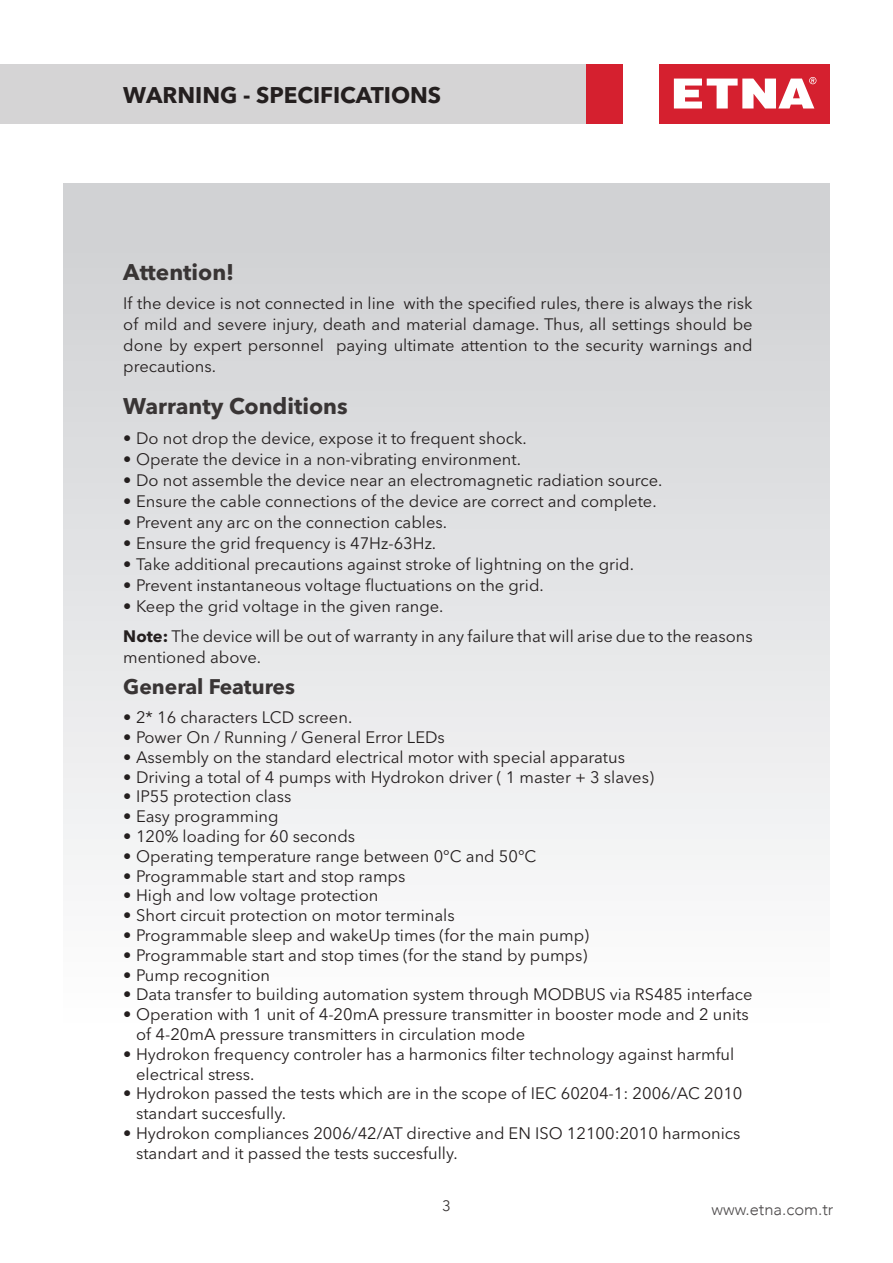
<style>
.page{position:relative;width:893px;height:1263px;background:#fff}
.page>*{position:absolute;margin:0;border:0;box-sizing:border-box;transform-origin:0 0}
.t1{font:700 22.5px "Avenir Next LT Pro";color:#393535}
.t2{font:700 22.5px "Avenir Next LT Pro";color:#241f1f}
.t3{font:700 21px "Avenir Next LT Pro";color:#393535}
.t4{font:16.5px/19.8px "Avenir Next LT Pro";color:#241f1f}
.t5{font:300 16.5px "Avenir";color:#4e4b4c}
.t6{font:15px "Avenir Next LT Pro";color:#393535}
.s1{font-weight:700}
</style>
<div class="page">
<div style="left:0;top:64px;width:587px;height:59px;background:#d5d4d5"></div>
<div style="left:587px;top:64px;width:36px;height:59px;background:#d5202f"></div>
<div style="left:659px;top:64px;width:170px;height:59px;background:#d5202f"></div>
<svg style="left:674px;top:77px;width:142px;height:32px"></svg>
<div style="left:64px;top:183px;width:765px;height:1016px;background:linear-gradient(to bottom,#ced0d2,#fff)"></div>
<h1 class="t2" style="left:123px;top:81px;width:319px">WARNING - SPECIFICATIONS</h1>
<h1 class="t1" style="left:123px;top:258px;width:113px">Attention!</h1>
<p class="t4" style="left:123px;top:293px;width:631px;line-height:21px;text-align:justify">If the device is not connected in line with the specified rules, there is always the risk of mild and severe injury, death and material damage. Thus, all settings should be done by expert personnel paying ultimate attention to the security warnings and precautions.</p>
<h1 class="t1" style="left:123px;top:393px;width:226px">Warranty Conditions</h1>
<p class="t4" style="left:123px;top:428px;width:405px">• Do not drop the device, expose it to frequent shock.</p>
<p class="t4" style="left:123px;top:449px;width:399px">• Operate the device in a non-vibrating environment.</p>
<p class="t4" style="left:123px;top:470px;width:541px">• Do not assemble the device near an electromagnetic radiation source.</p>
<p class="t4" style="left:123px;top:491px;width:535px">• Ensure the cable connections of the device are correct and complete.</p>
<p class="t4" style="left:123px;top:512px;width:325px">• Prevent any arc on the connection cables.</p>
<p class="t4" style="left:123px;top:533px;width:314px">• Ensure the grid frequency is 47Hz-63Hz.</p>
<p class="t4" style="left:123px;top:554px;width:512px">• Take additional precautions against stroke of lightning on the grid.</p>
<p class="t4" style="left:123px;top:575px;width:422px">• Prevent instantaneous voltage fluctuations on the grid.</p>
<p class="t4" style="left:123px;top:591px;width:631px;line-height:29.5px">• Keep the grid voltage in the given range.<br><span class="s1">Note:</span> The device will be out of warranty in any failure that will arise due to the reasons</p>
<p class="t4" style="left:123px;top:647px;width:139px">mentioned above.</p>
<p class="t3" style="left:123px;top:674px;width:173px">General Features</p>
<p class="t4" style="left:123px;top:707px;width:230px">• 2* 16 characters LCD screen.</p>
<p class="t4" style="left:123px;top:727px;width:323px">• Power On / Running / General Error LEDs</p>
<p class="t4" style="left:123px;top:747px;width:503px">• Assembly on the standard electrical motor with special apparatus</p>
<p class="t4" style="left:123px;top:767px;width:532px">• Driving a total of 4 pumps with Hydrokon driver ( 1 master + 3 slaves)</p>
<p class="t4" style="left:123px;top:787px;width:170px">• IP55 protection class</p>
<p class="t4" style="left:123px;top:806px;width:157px">• Easy programming</p>
<p class="t4" style="left:123px;top:826px;width:233px">• 120% loading for 60 seconds</p>
<p class="t4" style="left:123px;top:846px;width:415px">• Operating temperature range between 0°C and 50°C</p>
<p class="t4" style="left:123px;top:866px;width:284px">• Programmable start and stop ramps</p>
<p class="t4" style="left:123px;top:886px;width:257px">• High and low voltage protection</p>
<p class="t4" style="left:123px;top:905px;width:333px">• Short circuit protection on motor terminals</p>
<p class="t4" style="left:123px;top:925px;width:467px">• Programmable sleep and wakeUp times (for the main pump)</p>
<p class="t4" style="left:123px;top:945px;width:466px">• Programmable start and stop times (for the stand by pumps)</p>
<p class="t4" style="left:123px;top:965px;width:148px">• Pump recognition</p>
<p class="t4" style="left:123px;top:985px;width:631px">• Data transfer to building automation system through MODBUS via RS485 interface</p>
<p class="t4" style="left:136px;top:1004px;width:614px;text-indent:-13px">• Operation with 1 unit of 4-20mA pressure transmitter in booster mode and 2 units of 4-20mA pressure transmitters in circulation mode</p>
<p class="t4" style="left:136px;top:1044px;width:600px;text-indent:-13px">• Hydrokon frequency controler has a harmonics filter technology against harmful electrical stress.</p>
<p class="t4" style="left:136px;top:1084px;width:608px;text-indent:-13px">• Hydrokon passed the tests which are in the scope of IEC 60204-1: 2006/AC 2010 standart succesfully.</p>
<p class="t4" style="left:136px;top:1123px;width:606px;text-indent:-13px">• Hydrokon compliances 2006/42/AT directive and EN ISO 12100:2010 harmonics standart and it passed the tests succesfully.</p>
<p class="t6" style="left:442px;top:1197px;width:10px">3</p>
<p class="t5" style="left:711px;top:1200px;width:124px">www.etna.com.tr</p>
</div>
